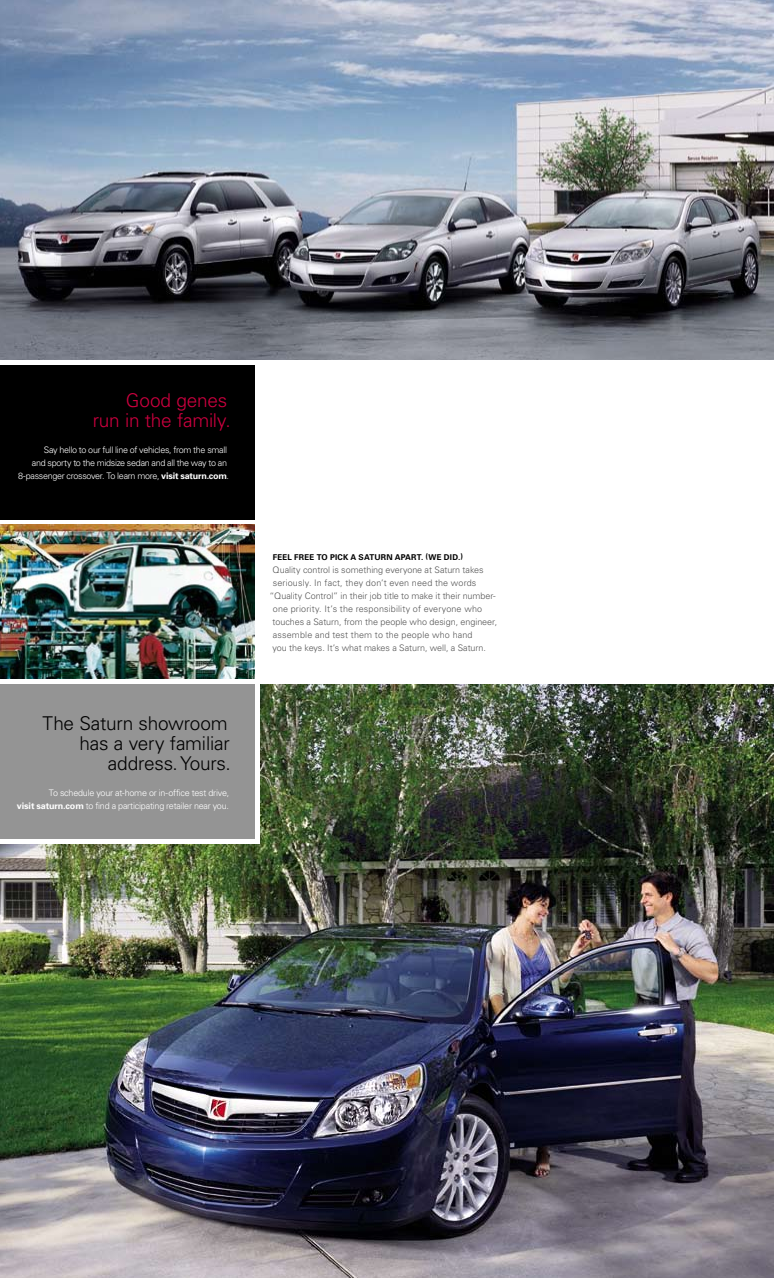
<style>
.page{position:relative;width:774px;height:1278px;background:#fff}
.page>*{position:absolute;margin:0;border:0;box-sizing:border-box;transform-origin:0 0}
.t1{font:300 19px/20px "Univers";letter-spacing:-.01em;color:#000;text-align:right}
.t2{font:300 19px/20px "Univers";letter-spacing:-.015em;color:#cc003f;text-align:right}
.t3{font:300 9px "Univers";color:#555}
.t4{font:300 9px/13px "Univers";letter-spacing:-.035em;color:#fff;text-align:right}
.t5{font:700 8px "Univers";letter-spacing:.02em;color:#000}
.s1{font-weight:700}
</style>
<div class="page">
<img style="left:0;top:525px;width:255px;height:154px">
<img style="left:0;top:685px;width:774px;height:593px">
<img style="left:0;top:0;width:774px;height:360px">
<div style="left:0;top:365px;width:255px;height:155px;background:#000"></div>
<div style="left:0;top:680px;width:260px;height:164px;background:#fff"></div>
<div style="left:0;top:685px;width:255px;height:154px;background:#949494"></div>
<h1 class="t2" style="left:93px;top:390px;width:139px">Good genes<br>run in the family.</h1>
<p class="t4" style="left:18px;top:443px;width:213px">Say hello to our full line of vehicles, from the small<br>and sporty to the midsize sedan and all the way to an<br>8-passenger crossover. To learn more, <span class="s1">visit saturn.com</span>.</p>
<h1 class="t1" style="left:43px;top:713px;width:190px">The Saturn showroom has a very familiar address. Yours.</h1>
<p class="t4" style="left:17px;top:786px;width:214px">To schedule your at-home or in-office test drive,<br><span class="s1">visit saturn.com</span> to find a participating retailer near you.</p>
<p class="t5" style="left:273px;top:552px;width:192px">FEEL FREE TO PICK A SATURN APART. (WE DID.)</p>
<p class="t3" style="left:273px;top:564px;width:213px">Quality control is something everyone at Saturn takes</p>
<p class="t3" style="left:273px;top:577px;width:205px">seriously. In fact, they don’t even need the words</p>
<p class="t3" style="left:270px;top:590px;width:228px">“Quality Control” in their job title to make it their number-</p>
<p class="t3" style="left:273px;top:603px;width:211px">one priority. It’s the responsibility of everyone who</p>
<p class="t3" style="left:273px;top:616px;width:226px">touches a Saturn, from the people who design, engineer,</p>
<p class="t3" style="left:273px;top:629px;width:201px">assemble and test them to the people who hand</p>
<p class="t3" style="left:273px;top:642px;width:215px">you the keys. It’s what makes a Saturn, well, a Saturn.</p>
</div>
